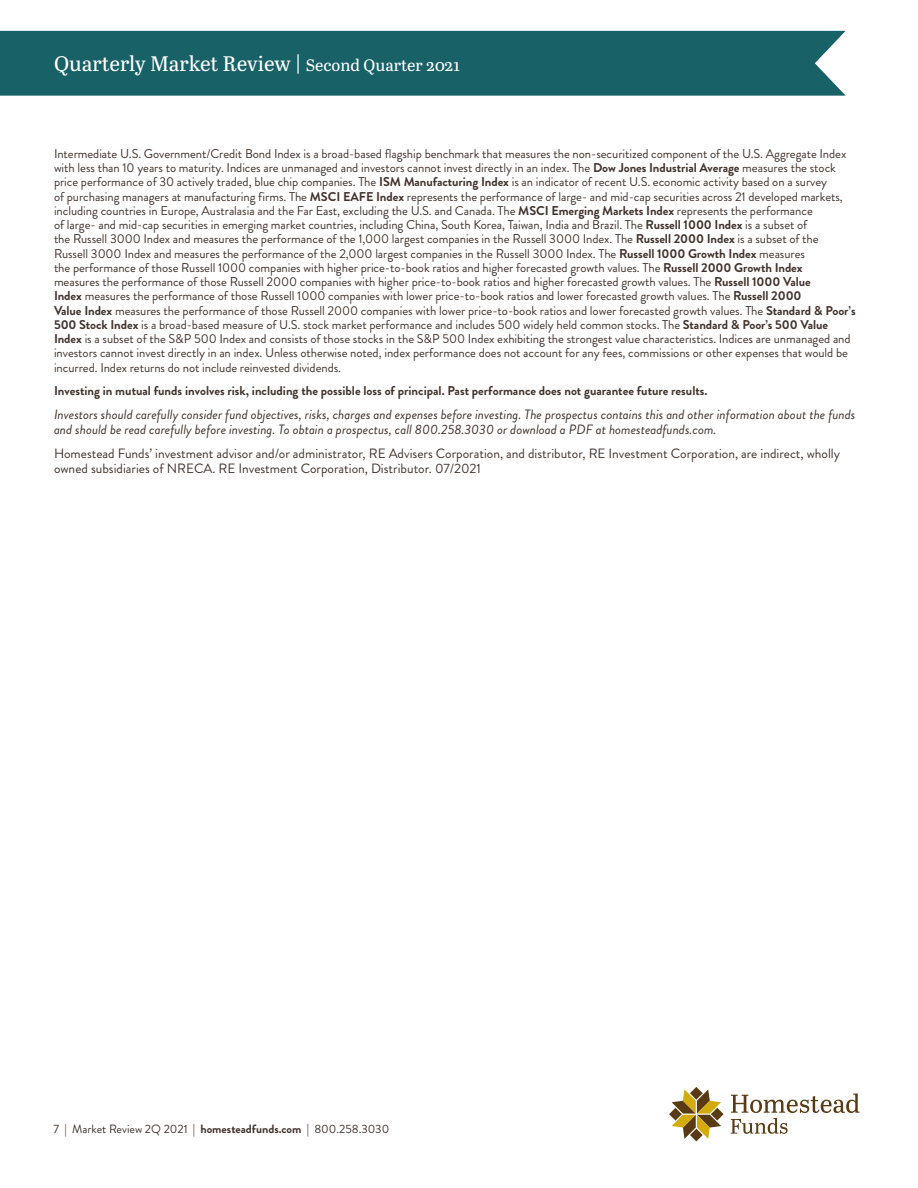
<style>
.page{position:relative;width:918px;height:1188px;background:#fff}
.page>*{position:absolute;margin:0;border:0;box-sizing:border-box;transform-origin:0 0}
.t1{font:21px "Abril Text";letter-spacing:-.005em;color:#fff}
.Past_Performance_bod{font:italic 13.5px/15px "Brandon Grotesque";color:#42332d}
.Past_Performance_bod-2{font:13.5px/15px "Brandon Grotesque";color:#42332d}
.Past_Performance_bod-3{font:12.75px/14.2px "Brandon Grotesque";letter-spacing:-.005em;color:#42332d}
.Past_Performance_bod-4{font:700 12.75px "Brandon Grotesque";color:#42332d}
.t2{font:12px "Brandon Grotesque";color:#42332d}
.s1{font-size:16.5px}
.s2{font-weight:700}
.s3{font-weight:500}
</style>
<div class="page">
<div style="left:0;top:31px;width:846px;height:65px;background:#186167"></div>
<svg style="left:731px;top:1093px;width:129px;height:41px"></svg>
<svg style="left:669px;top:1087px;width:55px;height:54px"></svg>
<h1 class="t1" style="left:54px;top:49px;width:407px">Quarterly Market Review | <span class="s1">Second Quarter 2021</span></h1>
<p class="Past_Performance_bod-3" style="left:54px;top:147px;width:803px">Intermediate U.S. Government/Credit Bond Index is a broad-based flagship benchmark that measures the non-securitized component of the U.S. Aggregate Index with less than 10 years to maturity. Indices are unmanaged and investors cannot invest directly in an index. The <span class="s2">Dow Jones Industrial Average</span> measures the stock price performance of 30 actively traded, blue chip companies. The <span class="s2">ISM Manufacturing Index</span> is an indicator of recent U.S. economic activity based on a survey<br>of purchasing managers at manufacturing firms. The <span class="s2">MSCI EAFE Index</span> represents the performance of large- and mid-cap securities across 21 developed markets, including countries in Europe, Australasia and the Far East, excluding the U.S. and Canada. The <span class="s2">MSCI Emerging Markets Index</span> represents the performance<br>of large- and mid-cap securities in emerging market countries, including China, South Korea, Taiwan, India and Brazil. The <span class="s2">Russell 1000 Index</span> is a subset of<br>the Russell 3000 Index and measures the performance of the 1,000 largest companies in the Russell 3000 Index. The <span class="s2">Russell 2000 Index</span> is a subset of the Russell 3000 Index and measures the performance of the 2,000 largest companies in the Russell 3000 Index. The <span class="s2">Russell 1000 Growth Index</span> measures<br>the performance of those Russell 1000 companies with higher price-to-book ratios and higher forecasted growth values. The <span class="s2">Russell 2000 Growth Index<br></span>measures the performance of those Russell 2000 companies with higher price-to-book ratios and higher forecasted growth values. The <span class="s2">Russell 1000 Value<br>Index</span> measures the performance of those Russell 1000 companies with lower price-to-book ratios and lower forecasted growth values. The <span class="s2">Russell 2000<br>Value Index</span> measures the performance of those Russell 2000 companies with lower price-to-book ratios and lower forecasted growth values. The <span class="s2">Standard &amp; Poor’s 500 Stock Index</span> is a broad-based measure of U.S. stock market performance and includes 500 widely held common stocks. The <span class="s2">Standard &amp; Poor’s 500 Value Index</span> is a subset of the S&amp;P 500 Index and consists of those stocks in the S&amp;P 500 Index exhibiting the strongest value characteristics. Indices are unmanaged and investors cannot invest directly in an index. Unless otherwise noted, index performance does not account for any fees, commissions or other expenses that would be incurred. Index returns do not include reinvested dividends.</p>
<p class="Past_Performance_bod-4" style="left:54px;top:382px;width:655px">Investing in mutual funds involves risk, including the possible loss of principal. Past performance does not guarantee future results.</p>
<p class="Past_Performance_bod" style="left:54px;top:407px;width:803px">Investors should carefully consider fund objectives, risks, charges and expenses before investing. The prospectus contains this and other information about the funds and should be read carefully before investing. To obtain a prospectus, call 800.258.3030 or download a PDF at homesteadfunds.com.</p>
<p class="Past_Performance_bod-2" style="left:54px;top:446px;width:788px">Homestead Funds’ investment advisor and/or administrator, RE Advisers Corporation, and distributor, RE Investment Corporation, are indirect, wholly owned subsidiaries of NRECA. RE Investment Corporation, Distributor. 07/2021</p>
<p class="t2" style="left:53px;top:1121px;width:337px">7 | Market Review 2Q 2021 <span class="s3">|</span> <span class="s2">homesteadfunds.com</span> <span class="s3">|</span> 800.258.3030</p>
</div>
